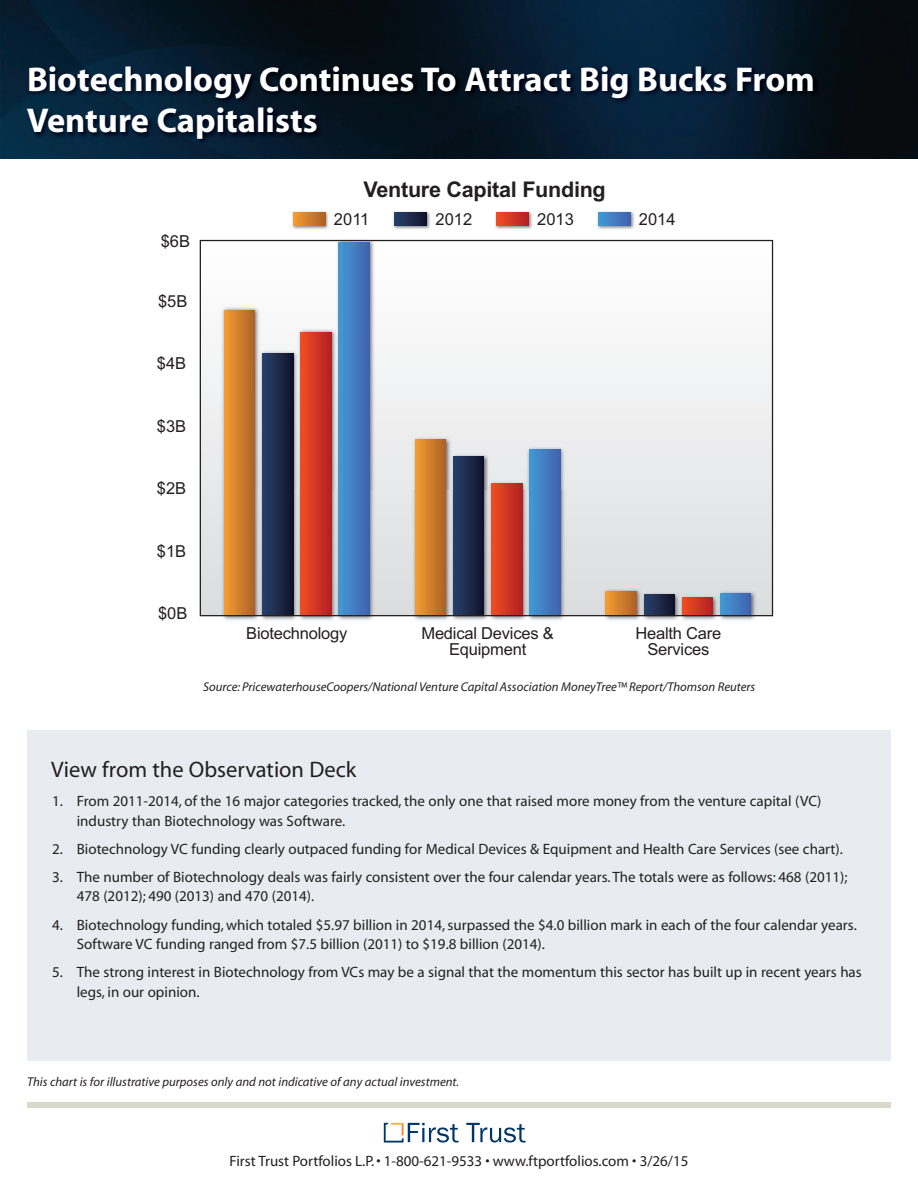
<style>
.page{position:relative;width:918px;height:1188px;background:#fff}
.page>*{position:absolute;margin:0;border:0;box-sizing:border-box;transform-origin:0 0}
.t1{font:700 34.5px/41.4px "Myriad";color:#fff}
.t2{font:22.5px "Myriad";color:#231f20}
.t3{font:700 21.6px "Arial";letter-spacing:-.015em;color:#231f20}
.t4{font:16.5px/15.9px "Arial";letter-spacing:-.015em;color:#231f20;text-align:center}
.t5{font:15px/19.5px "Myriad";color:#231f20}
.t6{font:italic 12.75px "Myriad";color:#231f20}
</style>
<div class="page">
<div style="left:27px;top:731px;width:864px;height:330px;background:#e8ecf1"></div>
<img style="left:0;top:0;width:918px;height:159px">
<svg style="left:466px;top:1123px;width:60px;height:20px"></svg>
<svg style="left:384px;top:1123px;width:75px;height:20px"></svg>
<div style="left:27px;top:1102px;width:864px;height:6px;background:#dad8ca"></div>
<img style="left:7px;top:52px;width:849px;height:99px">
<img style="left:292px;top:211px;width:37px;height:18px">
<svg style="left:293px;top:213px;width:32px;height:13px"></svg>
<img style="left:393px;top:211px;width:37px;height:18px">
<svg style="left:395px;top:213px;width:32px;height:13px"></svg>
<img style="left:495px;top:211px;width:37px;height:18px">
<svg style="left:497px;top:213px;width:31px;height:13px"></svg>
<img style="left:597px;top:211px;width:37px;height:18px">
<svg style="left:598px;top:213px;width:32px;height:13px"></svg>
<svg style="left:200px;top:240px;width:573px;height:376px"></svg>
<h1 class="t1" style="left:27px;top:61px;width:789px">Biotechnology Continues To Attract Big Bucks From<br>Venture Capitalists</h1>
<h3 class="t3" style="left:364px;top:175px;width:244px">Venture Capital Funding</h3>
<p class="t4" style="left:161px;top:233px;width:31px">$6B</p>
<p class="t4" style="left:158px;top:293px;width:31px">$5B</p>
<p class="t4" style="left:157px;top:356px;width:31px">$4B</p>
<p class="t4" style="left:157px;top:418px;width:31px">$3B</p>
<p class="t4" style="left:334px;top:211px;width:37px">2011</p>
<p class="t4" style="left:436px;top:211px;width:38px">2012</p>
<p class="t4" style="left:537px;top:211px;width:38px">2013</p>
<p class="t4" style="left:639px;top:211px;width:38px">2014</p>
<p class="t4" style="left:157px;top:481px;width:31px">$2B</p>
<p class="t4" style="left:157px;top:543px;width:31px">$1B</p>
<p class="t4" style="left:158px;top:606px;width:31px">$0B</p>
<p class="t4" style="left:246px;top:625px;width:103px">Biotechnology</p>
<p class="t4" style="left:421px;top:625px;width:134px">Medical Devices &amp;<br>Equipment</p>
<p class="t4" style="left:635px;top:625px;width:87px">Health Care<br>Services</p>
<p class="t6" style="left:203px;top:682px;width:554px">Source: PricewaterhouseCoopers/National Venture Capital Association MoneyTree™ Report/Thomson Reuters</p>
<h2 class="t2" style="left:51px;top:761px;width:307px">View from the Observation Deck</h2>
<p class="t5" style="left:77px;top:793px;width:746px;text-indent:-25px">1. From 2011-2014, of the 16 major categories tracked, the only one that raised more money from the venture capital (VC) industry than Biotechnology was Software.</p>
<p class="t5" style="left:52px;top:840px;width:792px">2. Biotechnology VC funding clearly outpaced funding for Medical Devices &amp; Equipment and Health Care Services (see chart).</p>
<p class="t5" style="left:77px;top:868px;width:772px;text-indent:-25px">3. The number of Biotechnology deals was fairly consistent over the four calendar years.The totals were as follows: 468 (2011);<br>478 (2012); 490 (2013) and 470 (2014).</p>
<p class="t5" style="left:77px;top:916px;width:782px;text-indent:-25px">4. Biotechnology funding, which totaled $5.97 billion in 2014, surpassed the $4.0 billion mark in each of the four calendar years.<br>Software VC funding ranged from $7.5 billion (2011) to $19.8 billion (2014).</p>
<p class="t5" style="left:77px;top:964px;width:787px;text-indent:-25px">5. The strong interest in Biotechnology from VCs may be a signal that the momentum this sector has built up in recent years has legs, in our opinion.</p>
<p class="t6" style="left:27px;top:1077px;width:434px">This chart is for illustrative purposes only and not indicative of any actual investment.</p>
<p class="t5" style="left:230px;top:1152px;width:460px">First Trust Portfolios L.P.• 1-800-621-9533 • www.ftportfolios.com • 3/26/15</p>
</div>
